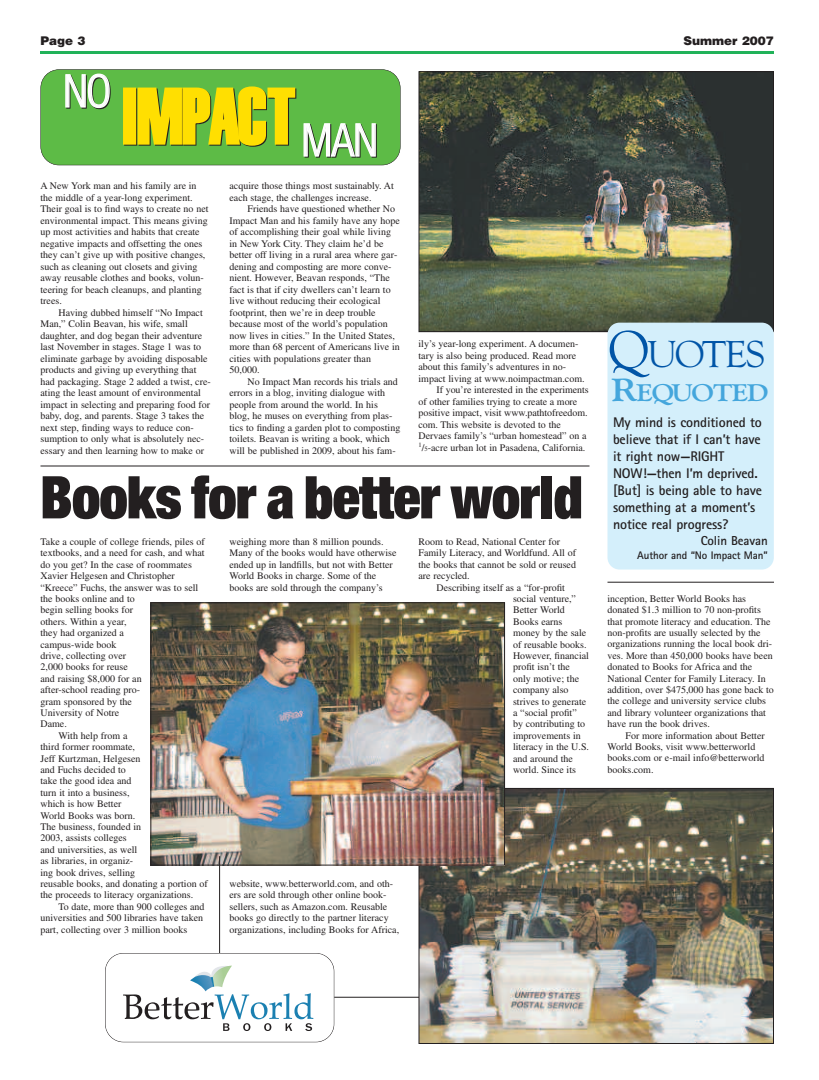
<style>
.page{position:relative;width:819px;height:1080px;background:#fff}
.page>*{position:absolute;margin:0;border:0;box-sizing:border-box;transform-origin:0 0}
.t1{font:77px "Helvetica Extra Compressed";letter-spacing:-.005em;color:#ffdf01}
.t2{font:900 expanded 59px "Helvetica Neue";letter-spacing:-.01em;color:#231f20;scale:.95 1}
.t3{font:300 condensed 45px "Helvetica Neue";color:#fff}
.t4{font:39px "Goudy Old Style T";letter-spacing:-.055em;color:#0155a7}
.t5{font:700 24px "Goudy Old Style BT";letter-spacing:-.035em;color:#44a6dc;scale:1.16 1}
.t6{font:700 14px/17px "Rotis Sans Serif";letter-spacing:-.01em;color:#231f20}
.t7{font:700 13px "Rotis Sans Serif";letter-spacing:-.01em;color:#231f20}
.t8{font:900 12px "Helvetica";color:#231f20}
.t9{font:700 11px "Rotis Sans Serif";letter-spacing:-.01em;color:#231f20}
.t10{font:10px/11.5px "Times";color:#231f20}
.s1{font-size:55px}
.s2{font-size:6.6px}
.s3{font-size:32px}
</style>
<div class="page">
<hr style="left:334px;top:997px;width:138px;height:1px;background:#231f20">
<div style="left:41px;top:70px;width:359px;height:95px;background:#5dbb46;border-radius:18px"></div>
<div style="left:40px;top:69px;width:360px;height:96px;border:1px solid #231f20;border-radius:18px"></div>
<hr style="left:40px;top:51px;width:734px;height:3px;background:#21b259">
<hr style="left:40px;top:466px;width:550px;height:1px;background:#231f20">
<hr style="left:608px;top:582px;width:166px;height:1px;background:#231f20">
<img style="left:420px;top:73px;width:352px;height:257px">
<div style="left:418px;top:71px;width:356px;height:261px;border:1px solid #231f20"></div>
<div style="left:608px;top:323px;width:166px;height:247px;background:#d4effb;border-radius:12px"></div>
<svg style="left:123px;top:966px;width:190px;height:65px"></svg>
<img style="left:420px;top:790px;width:352px;height:252px">
<div style="left:418px;top:788px;width:356px;height:256px;border:1px solid #231f20"></div>
<img style="left:152px;top:604px;width:351px;height:260px">
<div style="left:150px;top:602px;width:355px;height:264px;border:1px solid #231f20"></div>
<div style="left:105px;top:953px;width:229px;height:89px;border:1px solid #231f20;border-radius:18px"></div>
<hr style="left:219px;top:856px;width:1px;height:97px;background:#231f20">
<p class="t8" style="left:40px;top:33px;width:47px">Page 3</p>
<p class="t8" style="left:684px;top:33px;width:92px">Summer 2007</p>
<h3 class="t3" style="left:63px;top:75px;width:49px">NO</h3>
<h1 class="t1" style="left:122px;top:89px;width:257px">IMPACT <sub>MAN</sub></h1>
<p class="t10" style="left:40px;top:181px;width:170px">A New York man and his family are in the middle of a year-long experiment.<br>Their goal is to find ways to create no net environmental impact. This means giving up most activities and habits that create negative impacts and offsetting the ones they can’t give up with positive changes, such as cleaning out closets and giving away reusable clothes and books, volun&shy;teering for beach cleanups, and planting trees.</p>
<p class="t10" style="left:41px;top:308px;width:172px;text-indent:18px">Having dubbed himself “No Impact Man,” Colin Beavan, his wife, small daughter, and dog began their adventure last November in stages. Stage 1 was to eliminate garbage by avoiding disposable products and giving up everything that had packaging. Stage 2 added a twist, cre&shy;ating the least amount of environmental impact in selecting and preparing food for baby, dog, and parents. Stage 3 takes the next step, finding ways to reduce con&shy;sumption to only what is absolutely nec&shy;essary and then learning how to make or</p>
<p class="t10" style="left:230px;top:181px;width:166px">acquire those things most sustainably. At each stage, the challenges increase.</p>
<p class="t10" style="left:230px;top:204px;width:172px;text-indent:18px">Friends have questioned whether No Impact Man and his family have any hope of accomplishing their goal while living in New York City. They claim he’d be better off living in a rural area where gar&shy;dening and composting are more conve&shy;nient. However, Beavan responds, “The fact is that if city dwellers can’t learn to live without reducing their ecological footprint, then we’re in deep trouble because most of the world’s population now lives in cities.” In the United States, more than 68 percent of Americans live in cities with populations greater than 50,000.</p>
<p class="t10" style="left:230px;top:377px;width:172px;text-indent:18px">No Impact Man records his trials and errors in a blog, inviting dialogue with people from around the world. In his blog, he muses on everything from plas&shy;tics to finding a garden plot to composting toilets. Beavan is writing a book, which will be published in 2009, about his fam-</p>
<h3 class="t4" style="left:608px;top:331px;width:159px"><span class="s1">Q</span>UOTES</h3>
<p class="t10" style="left:419px;top:339px;width:161px">ily’s year-long experiment. A documen-</p>
<p class="t10" style="left:419px;top:350px;width:159px">tary is also being produced. Read more</p>
<p class="t10" style="left:419px;top:362px;width:149px">about this family’s adventures in no-</p>
<p class="t10" style="left:419px;top:373px;width:168px">impact living at www.noimpactman.com.</p>
<p class="t10" style="left:437px;top:385px;width:154px">If you’re interested in the experiments</p>
<p class="t10" style="left:419px;top:396px;width:160px">of other families trying to create a more</p>
<p class="t10" style="left:419px;top:408px;width:171px">positive impact, visit www.pathtofreedom.</p>
<p class="t10" style="left:419px;top:419px;width:144px">com. This website is devoted to the</p>
<p class="t10" style="left:419px;top:431px;width:170px">Dervaes family’s “urban homestead” on a</p>
<p class="t10" style="left:418px;top:442px;width:168px"><sup>1</sup>/<span class="s2">5</span>-acre urban lot in Pasadena, California.</p>
<h3 class="t5" style="left:611px;top:383px;width:137px"><span class="s3">R</span>EQUOTED</h3>
<h3 class="t6" style="left:613px;top:415px;width:151px">My mind is conditioned to believe that if I can’t have it right now—RIGHT<br>NOW!—then I’m deprived. [But] is being able to have something at a moment’s notice real progress?</h3>
<h3 class="t7" style="left:701px;top:536px;width:69px">Colin Beavan</h3>
<p class="t9" style="left:637px;top:551px;width:132px">Author and “No Impact Man”</p>
<h2 class="t2" style="left:40px;top:476px;width:572px">Books for a better world</h2>
<p class="t10" style="left:40px;top:537px;width:166px">Take a couple of college friends, piles of</p>
<p class="t10" style="left:40px;top:548px;width:166px">textbooks, and a need for cash, and what</p>
<p class="t10" style="left:40px;top:560px;width:153px">do you get? In the case of roommates</p>
<p class="t10" style="left:40px;top:571px;width:136px">Xavier Helgesen and Christopher</p>
<p class="t10" style="left:40px;top:583px;width:159px">“Kreece” Fuchs, the answer was to sell</p>
<p class="t10" style="left:40px;top:594px;width:96px">the books online and to</p>
<p class="t10" style="left:40px;top:605px;width:94px">begin selling books for</p>
<p class="t10" style="left:40px;top:617px;width:88px">others. Within a year,</p>
<p class="t10" style="left:40px;top:628px;width:85px">they had organized a</p>
<p class="t10" style="left:40px;top:640px;width:78px">campus-wide book</p>
<p class="t10" style="left:40px;top:651px;width:87px">drive, collecting over</p>
<p class="t10" style="left:40px;top:662px;width:89px">2,000 books for reuse</p>
<p class="t10" style="left:40px;top:674px;width:103px">and raising $8,000 for an</p>
<p class="t10" style="left:40px;top:685px;width:101px">after-school reading pro-</p>
<p class="t10" style="left:40px;top:697px;width:93px">gram sponsored by the</p>
<p class="t10" style="left:40px;top:708px;width:80px">University of Notre</p>
<p class="t10" style="left:40px;top:719px;width:28px">Dame.</p>
<p class="t10" style="left:58px;top:731px;width:70px">With help from a</p>
<p class="t10" style="left:40px;top:742px;width:96px">third former roommate,</p>
<p class="t10" style="left:40px;top:754px;width:102px">Jeff Kurtzman, Helgesen</p>
<p class="t10" style="left:40px;top:765px;width:87px">and Fuchs decided to</p>
<p class="t10" style="left:40px;top:776px;width:92px">take the good idea and</p>
<p class="t10" style="left:40px;top:788px;width:91px">turn it into a business,</p>
<p class="t10" style="left:40px;top:799px;width:83px">which is how Better</p>
<p class="t10" style="left:40px;top:811px;width:96px">World Books was born.</p>
<p class="t10" style="left:40px;top:822px;width:102px">The business, founded in</p>
<p class="t10" style="left:40px;top:833px;width:88px">2003, assists colleges</p>
<p class="t10" style="left:40px;top:845px;width:98px">and universities, as well</p>
<p class="t10" style="left:40px;top:856px;width:94px">as libraries, in organiz-</p>
<p class="t10" style="left:40px;top:868px;width:96px">ing book drives, selling</p>
<p class="t10" style="left:40px;top:879px;width:169px">reusable books, and donating a portion of</p>
<p class="t10" style="left:40px;top:890px;width:154px">the proceeds to literacy organizations.</p>
<p class="t10" style="left:58px;top:902px;width:148px">To date, more than 900 colleges and</p>
<p class="t10" style="left:41px;top:913px;width:164px">universities and 500 libraries have taken</p>
<p class="t10" style="left:41px;top:925px;width:148px">part, collecting over 3 million books</p>
<p class="t10" style="left:418px;top:537px;width:159px">Room to Read, National Center for<br>Family Literacy, and Worldfund. All of the books that cannot be sold or reused are recycled.</p>
<p class="t10" style="left:513px;top:583px;width:78px;text-indent:-77px">Describing itself as a “for-profit social venture,”<br>Better World<br>Books earns money by the sale of reusable books.<br>However, financial profit isn’t the only motive; the company also strives to generate a “social profit” by contributing to improvements in literacy in the U.S. and around the world. Since its</p>
<p class="t10" style="left:608px;top:594px;width:168px">inception, Better World Books has donated $1.3 million to 70 non-profits that promote literacy and education. The non-profits are usually selected by the organizations running the local book dri&shy;ves. More than 450,000 books have been donated to Books for Africa and the National Center for Family Literacy. In addition, over $475,000 has gone back to the college and university service clubs and library volunteer organizations that have run the book drives.</p>
<p class="t10" style="left:229px;top:537px;width:169px">weighing more than 8 million pounds.<br>Many of the books would have otherwise ended up in landfills, but not with Better World Books in charge. Some of the books are sold through the company’s</p>
<p class="t10" style="left:608px;top:731px;width:159px;text-indent:18px">For more information about Better<br>World Books, visit www.betterworld books.com or e-mail info@betterworld books.com.</p>
<p class="t10" style="left:229px;top:879px;width:171px">website, www.betterworld.com, and oth&shy;ers are sold through other online book&shy;sellers, such as Amazon.com. Reusable books go directly to the partner literacy organizations, including Books for Africa,</p>
</div>
